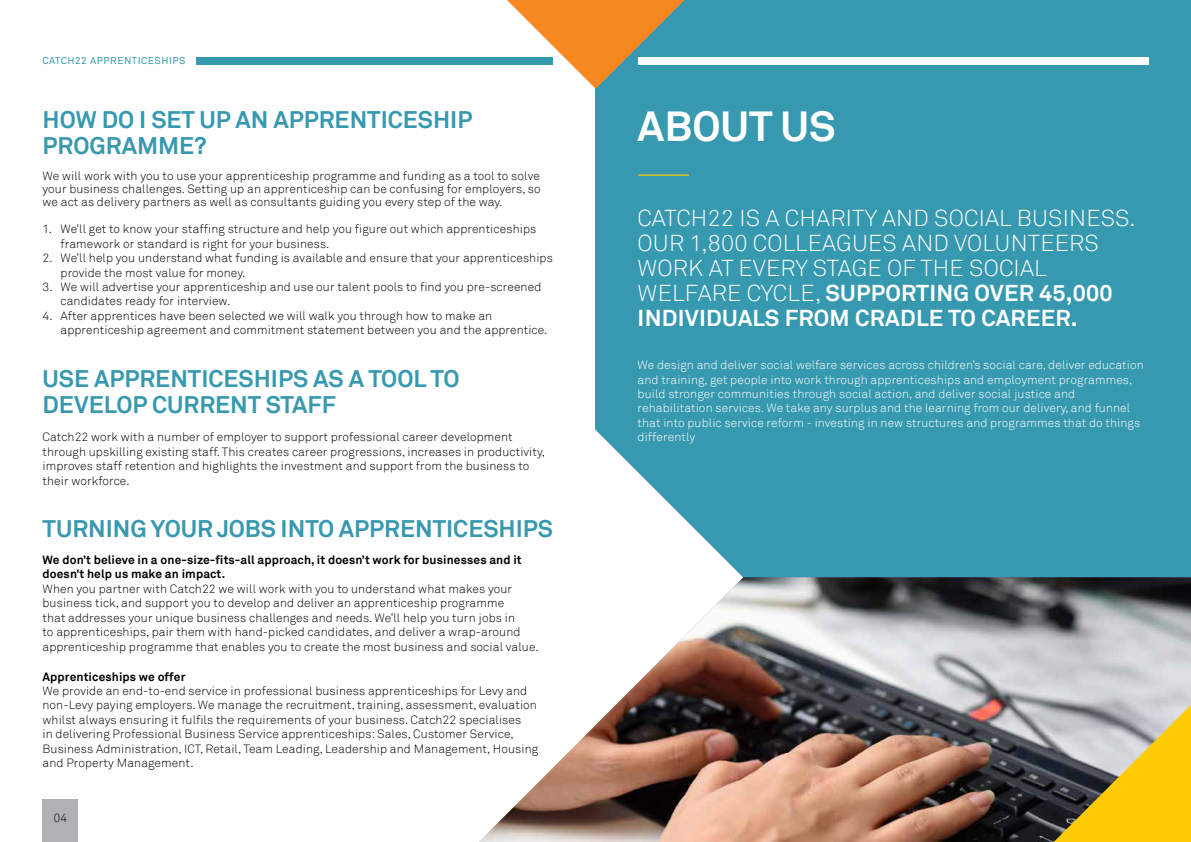
<style>
.page{position:relative;width:1191px;height:842px;background:#fff}
.page>*{position:absolute;margin:0;border:0;box-sizing:border-box;transform-origin:0 0}
.t1{font:700 42px "Akkurat";color:#fff}
.t2{font:700 24px/26px "Akkurat";color:#3799b0}
.t3{font:300 23px/25px "Akkurat";letter-spacing:.01em;color:#fff}
.t4{font:300 12px/14.4px "Akkurat";letter-spacing:.01em;color:#000}
.t5{font:300 12px/14.4px "Akkurat";letter-spacing:.01em;color:#fff}
.t6{font:700 12px/14.4px "Akkurat";letter-spacing:.01em;color:#000}
.t7{font:300 12px "Akkurat";color:#050505;scale:.95 1}
.t8{font:9.9px "Akkurat";letter-spacing:.05em;color:#3799b0}
.s1{font-weight:700}
</style>
<div class="page">
<div style="left:196px;top:57px;width:357px;height:7px;background:#3799b0"></div>
<div style="left:595px;top:0;width:596px;height:842px;background:#3799b0"></div>
<div style="left:43px;top:799px;width:35px;height:43px;background:#afb1b4"></div>
<div style="left:638px;top:57px;width:510px;height:7px;background:#fff"></div>
<svg style="left:507px;top:0;width:177px;height:89px"></svg>
<img style="left:743px;top:577px;width:448px;height:265px">
<hr style="left:638px;top:174px;width:51px;height:2px;background:#ffcb05">
<svg style="left:479px;top:429px;width:264px;height:413px;fill:#fff"></svg>
<svg style="left:1053px;top:705px;width:138px;height:137px"></svg>
<p class="t8" style="left:43px;top:55px;width:144px">CATCH22 APPRENTICESHIPS</p>
<h2 class="t2" style="left:43px;top:107px;width:431px">HOW DO I SET UP AN APPRENTICESHIP<br>PROGRAMME?</h2>
<p class="t4" style="left:43px;top:170px;width:499px;line-height:13px;text-align:justify">We will work with you to use your apprenticeship programme and funding as a tool to solve your business challenges. Setting up an apprenticeship can be confusing for employers, so we act as delivery partners as well as consultants guiding you every step of the way.</p>
<p class="t4" style="left:61px;top:222px;width:477px;text-indent:-18px">1. We’ll get to know your staffing structure and help you figure out which apprenticeships framework or standard is right for your business.</p>
<p class="t4" style="left:61px;top:251px;width:494px;text-indent:-18px">2. We’ll help you understand what funding is available and ensure that your apprenticeships provide the most value for money.</p>
<p class="t4" style="left:61px;top:280px;width:482px;text-indent:-18px">3. We will advertise your apprenticeship and use our talent pools to find you pre-screened candidates ready for interview.</p>
<p class="t4" style="left:61px;top:309px;width:488px;text-indent:-18px">4. After apprentices have been selected we will walk you through how to make an apprenticeship agreement and commitment statement between you and the apprentice.</p>
<h2 class="t2" style="left:43px;top:365px;width:418px">USE APPRENTICESHIPS AS A TOOL TO<br>DEVELOP CURRENT STAFF</h2>
<p class="t4" style="left:43px;top:430px;width:504px">Catch22 work with a number of employer to support professional career development through upskilling existing staff. This creates career progressions, increases in productivity, improves staff retention and highlights the investment and support from the business to their workforce.</p>
<h2 class="t2" style="left:43px;top:515px;width:512px">TURNING YOUR JOBS INTO APPRENTICESHIPS</h2>
<p class="t6" style="left:43px;top:553px;width:481px">We don’t believe in a one-size-fits-all approach, it doesn’t work for businesses and it doesn’t help us make an impact.</p>
<p class="t4" style="left:43px;top:582px;width:497px">When you partner with Catch22 we will work with you to understand what makes your business tick, and support you to develop and deliver an apprenticeship programme<br>that addresses your unique business challenges and needs. We’ll help you turn jobs in<br>to apprenticeships, pair them with hand-picked candidates, and deliver a wrap-around apprenticeship programme that enables you to create the most business and social value.</p>
<p class="t6" style="left:43px;top:669px;width:144px">Apprenticeships we offer</p>
<p class="t4" style="left:43px;top:684px;width:497px">We provide an end-to-end service in professional business apprenticeships for Levy and non-Levy paying employers. We manage the recruitment, training, assessment, evaluation whilst always ensuring it fulfils the requirements of your business. Catch22 specialises<br>in delivering Professional Business Service apprenticeships: Sales, Customer Service, Business Administration, ICT, Retail, Team Leading, Leadership and Management, Housing and Property Management.</p>
<p class="t7" style="left:54px;top:811px;width:15px">04</p>
<h1 class="t1" style="left:637px;top:100px;width:200px">ABOUT US</h1>
<h3 class="t3" style="left:637px;top:206px;width:499px">CATCH22 IS A CHARITY AND SOCIAL BUSINESS.<br>OUR 1,800 COLLEAGUES AND VOLUNTEERS WORK AT EVERY STAGE OF THE SOCIAL WELFARE CYCLE, <span class="s1">SUPPORTING OVER 45,000<br>INDIVIDUALS FROM CRADLE TO CAREER.</span></h3>
<p class="t5" style="left:637px;top:358px;width:507px">We design and deliver social welfare services across children’s social care, deliver education and training, get people into work through apprenticeships and employment programmes, build stronger communities through social action, and deliver social justice and rehabilitation services. We take any surplus and the learning from our delivery, and funnel that into public service reform - investing in new structures and programmes that do things differently</p>
</div>
